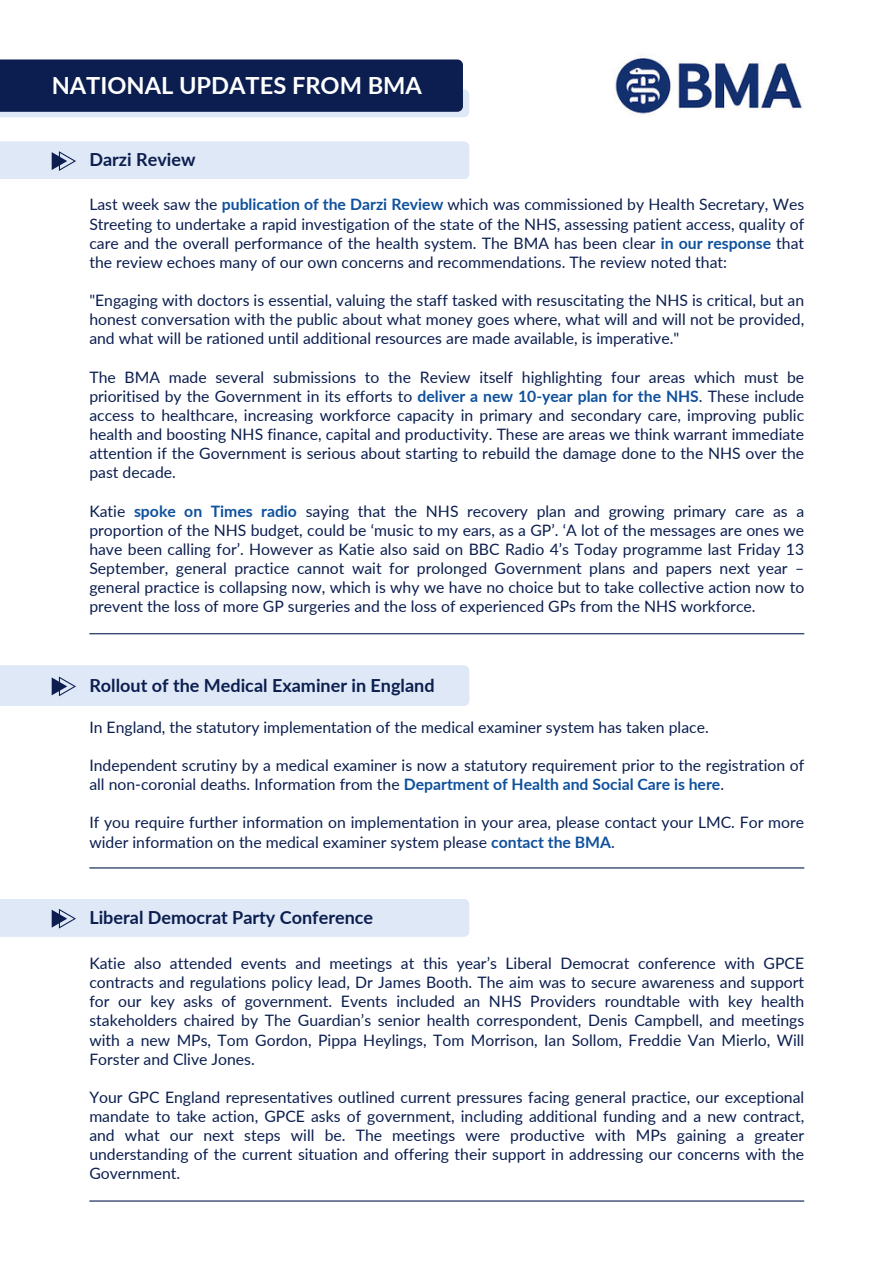
<style>
.page{position:relative;width:894px;height:1264px;background:#fff}
.page>*{position:absolute;margin:0;border:0;box-sizing:border-box;transform-origin:0 0}
.t1{font:700 23.55px "Lato";color:#fff}
.t2{font:700 18px "Lato";color:#0b1e4f}
.t3{font:15.75px/19.2px "Lato";color:#0b1e4f;text-align:justify}
.s1{font-weight:700;color:#0f519d}
</style>
<div class="page">
<img style="left:613px;top:55px;width:190px;height:62px">
<svg style="left:0;top:59px;width:469px;height:58px;background:#223461"></svg>
<div style="left:0;top:141px;width:469px;height:38px;background:#dfe8f6"></div>
<hr style="left:89px;top:633px;width:715px;height:1px;background:#0b1e4f">
<div style="left:0;top:899px;width:469px;height:37px;background:#dfe8f6"></div>
<hr style="left:89px;top:1200px;width:715px;height:1px;background:#0b1e4f">
<div style="left:0;top:665px;width:469px;height:41px;background:#dfe8f6"></div>
<hr style="left:89px;top:867px;width:715px;height:1px;background:#0b1e4f">
<h1 class="t1" style="left:52px;top:68px;width:372px">NATIONAL UPDATES FROM BMA</h1>
<p class="t2" style="left:89px;top:147px;width:108px">Darzi Review</p>
<p class="t3" style="left:89px;top:194px;width:716px">Last week saw the <span class="s1">publication of the Darzi Review</span> which was commissioned by Health Secretary, Wes Streeting to undertake a rapid investigation of the state of the NHS, assessing patient access, quality of care and the overall performance of the health system. The BMA has been clear <span class="s1">in our response</span> that the review echoes many of our own concerns and recommendations. The review noted that:</p>
<p class="t3" style="left:89px;top:290px;width:716px">"Engaging with doctors is essential, valuing the staff tasked with resuscitating the NHS is critical, but an honest conversation with the public about what money goes where, what will and will not be provided, and what will be rationed until additional resources are made available, is imperative."</p>
<p class="t3" style="left:89px;top:366px;width:716px">The BMA made several submissions to the Review itself highlighting four areas which must be prioritised by the Government in its efforts to <span class="s1">deliver a new 10-year plan for the NHS</span>. These include access to healthcare, increasing workforce capacity in primary and secondary care, improving public health and boosting NHS finance, capital and productivity. These are areas we think warrant immediate attention if the Government is serious about starting to rebuild the damage done to the NHS over the past decade.</p>
<p class="t3" style="left:89px;top:500px;width:716px">Katie <span class="s1">spoke on Times radio</span> saying that the NHS recovery plan and growing primary care as a proportion of the NHS budget, could be ‘music to my ears, as a GP’. ‘A lot of the messages are ones we have been calling for’. However as Katie also said on BBC Radio 4’s Today programme last Friday 13<br>September, general practice cannot wait for prolonged Government plans and papers next year – general practice is collapsing now, which is why we have no choice but to take collective action now to prevent the loss of more GP surgeries and the loss of experienced GPs from the NHS workforce.</p>
<p class="t2" style="left:89px;top:672px;width:346px">Rollout of the Medical Examiner in England</p>
<p class="t3" style="left:89px;top:716px;width:620px">In England, the statutory implementation of the medical examiner system has taken place.</p>
<p class="t3" style="left:89px;top:755px;width:716px">Independent scrutiny by a medical examiner is now a statutory requirement prior to the registration of all non-coronial deaths. Information from the <span class="s1">Department of Health and Social Care is here</span>.</p>
<p class="t3" style="left:89px;top:812px;width:716px">If you require further information on implementation in your area, please contact your LMC. For more wider information on the medical examiner system please <span class="s1">contact the BMA</span>.</p>
<p class="t2" style="left:89px;top:904px;width:285px">Liberal Democrat Party Conference</p>
<p class="t3" style="left:89px;top:953px;width:716px">Katie also attended events and meetings at this year’s Liberal Democrat conference with GPCE contracts and regulations policy lead, Dr James Booth. The aim was to secure awareness and support for our key asks of government. Events included an NHS Providers roundtable with key health stakeholders chaired by The Guardian’s senior health correspondent, Denis Campbell, and meetings with a new MPs, Tom Gordon, Pippa Heylings, Tom Morrison, Ian Sollom, Freddie Van Mierlo, Will Forster and Clive Jones.</p>
<p class="t3" style="left:89px;top:1086px;width:716px">Your GPC England representatives outlined current pressures facing general practice, our exceptional mandate to take action, GPCE asks of government, including additional funding and a new contract, and what our next steps will be. The meetings were productive with MPs gaining a greater understanding of the current situation and offering their support in addressing our concerns with the Government.</p>
</div>
